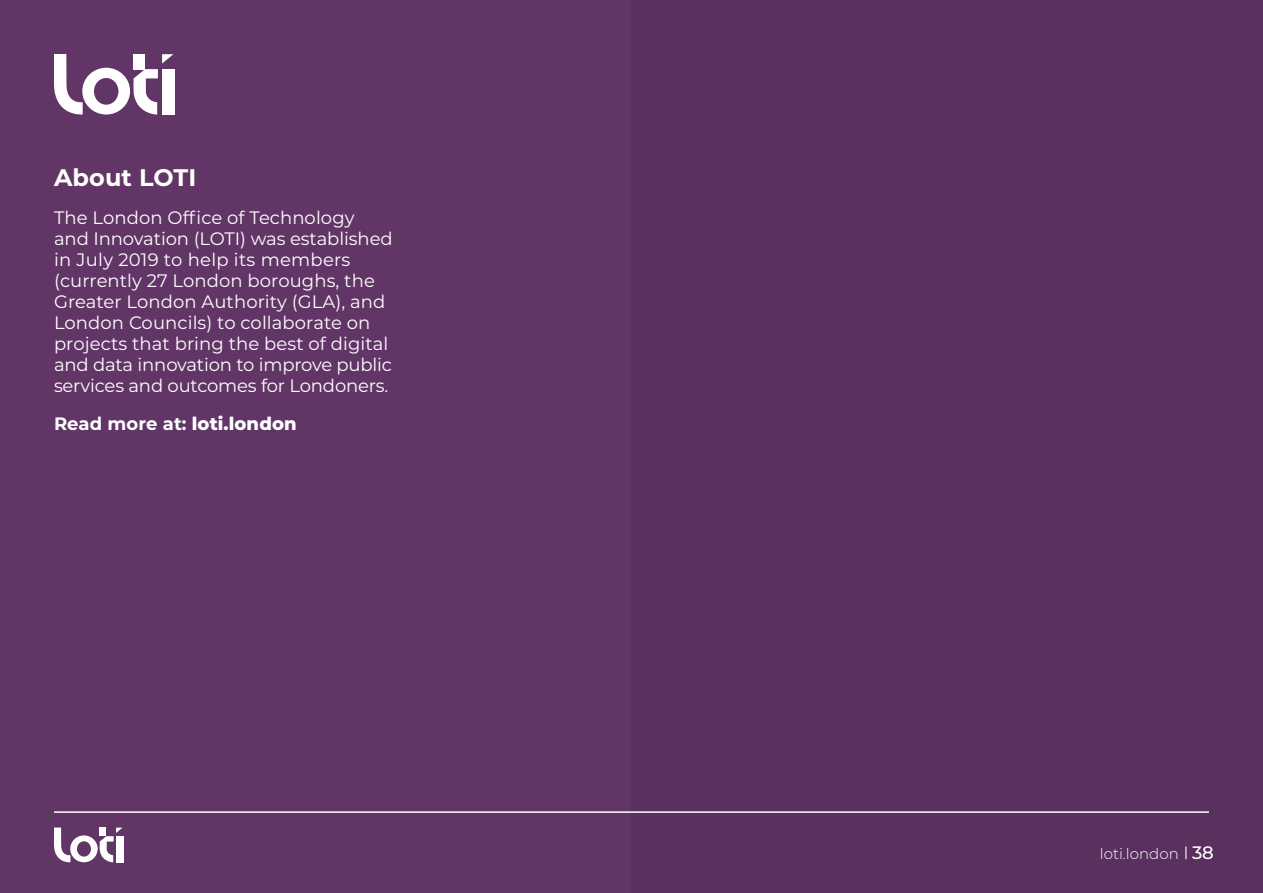
<style>
.page{position:relative;width:1263px;height:893px;background:#623567}
.page>*{position:absolute;margin:0;border:0;box-sizing:border-box;transform-origin:0 0}
.t1{font:700 24px "Montserrat";letter-spacing:.005em;color:#fff}
.t2{font:18px/21px "Montserrat";letter-spacing:.005em;color:#fff}
.t3{font:700 18px "Montserrat";letter-spacing:.005em;color:#fff}
.t4{font:300 15px "Montserrat";color:#fff}
.s1{font-weight:800}
.s2{font-weight:500;font-size:18px}
</style>
<div class="page">
<div style="left:631px;top:0;width:632px;height:893px;background:#5a305e"></div>
<svg style="left:1185px;top:846px;width:1px;height:13px"></svg>
<svg style="left:54px;top:827px;width:69px;height:36px"></svg>
<div style="left:116px;top:836px;width:7px;height:26px;background:#fff"></div>
<hr style="left:54px;top:811px;width:1155px;height:2px;background:#fff">
<svg style="left:54px;top:54px;width:119px;height:61px"></svg>
<div style="left:162px;top:69px;width:12px;height:46px;background:#fff"></div>
<p class="t1" style="left:54px;top:160px;width:144px">About LOTI</p>
<p class="t2" style="left:54px;top:206px;width:340px">The London Office of Technology and Innovation (LOTI) was established in July 2019 to help its members (currently 27 London boroughs, the Greater London Authority (GLA), and London Councils) to collaborate on projects that bring the best of digital and data innovation to improve public services and outcomes for Londoners.</p>
<p class="t3" style="left:54px;top:410px;width:244px">Read more at: <span class="s1">loti.london</span></p>
<p class="t4" style="left:1100px;top:843px;width:116px">loti.london <span class="s2">38</span></p>
</div>
